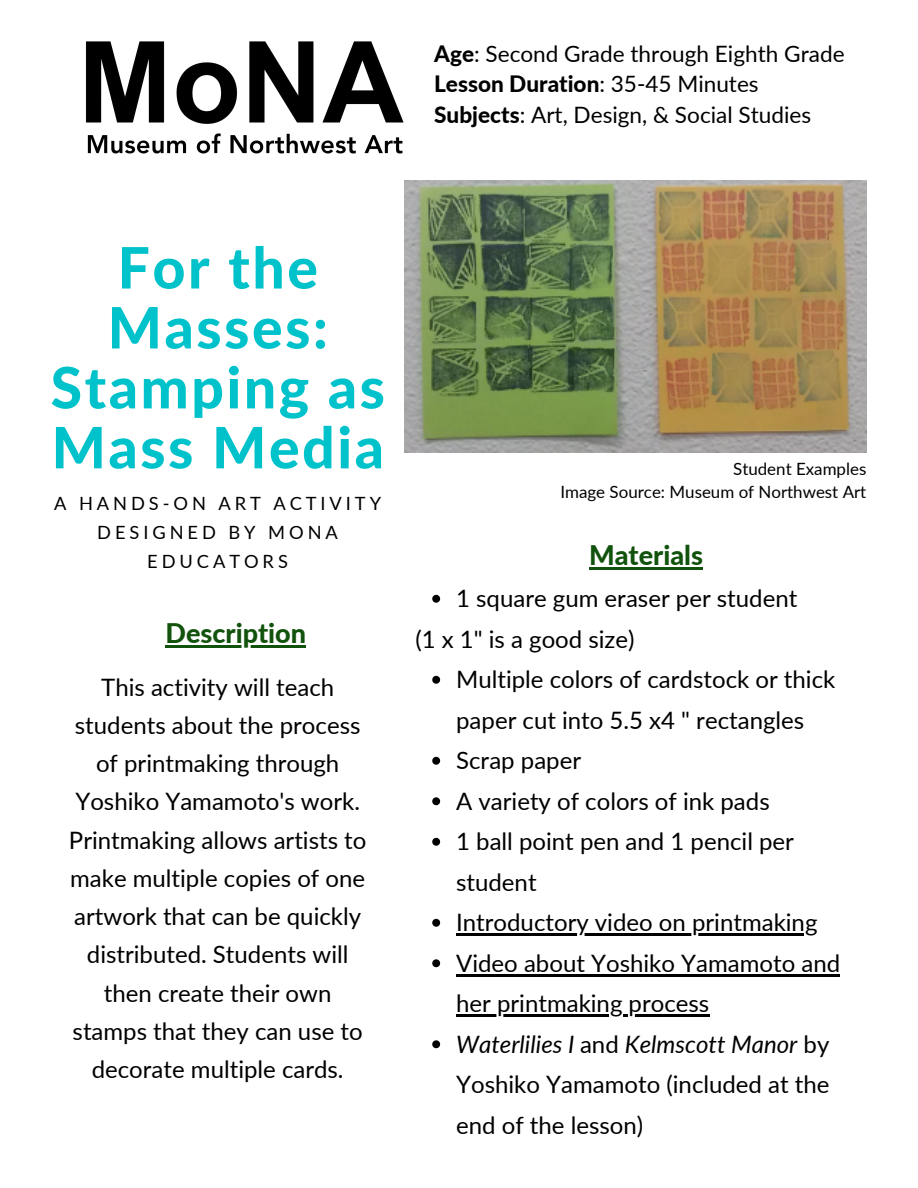
<style>
.page{position:relative;width:918px;height:1188px;background:#fff}
.page>*{position:absolute;margin:0;border:0;box-sizing:border-box;transform-origin:0 0}
.t1{font:800 57.15px/60px "Lato";letter-spacing:.045em;color:#00c2cb;text-align:center}
.t2{font:800 27px "Lato";color:#11520c}
.t3{font:24px/38.2px "Lato";color:#000}
.t4{font:22.5px "Lato";color:#000}
.t5{font:800 22.5px "Lato";color:#000}
.t6{font:18.3px/29.1px "Lato";letter-spacing:.215em;color:#000;text-align:center}
.t7{font:16.95px "Lato";color:#000}
.s1{font-weight:800}
.s2{font-weight:400}
.s3{font-style:italic}
</style>
<div class="page">
<img style="left:85px;top:41px;width:319px;height:113px">
<svg style="left:432px;top:595px;width:8px;height:8px"></svg>
<svg style="left:432px;top:676px;width:8px;height:8px"></svg>
<svg style="left:432px;top:757px;width:8px;height:8px"></svg>
<svg style="left:432px;top:797px;width:8px;height:8px"></svg>
<svg style="left:432px;top:838px;width:8px;height:8px"></svg>
<svg style="left:432px;top:919px;width:8px;height:8px"></svg>
<hr style="left:456px;top:933px;width:361px;height:3px;background:#000">
<svg style="left:432px;top:959px;width:8px;height:8px"></svg>
<hr style="left:456px;top:974px;width:384px;height:2px;background:#000">
<hr style="left:456px;top:1014px;width:253px;height:3px;background:#000">
<svg style="left:432px;top:1040px;width:8px;height:8px"></svg>
<img style="left:404px;top:181px;width:463px;height:271px">
<hr style="left:165px;top:645px;width:141px;height:2px;background:#11520c">
<hr style="left:589px;top:568px;width:114px;height:2px;background:#11520c">
<p class="t4" style="left:434px;top:39px;width:412px"><span class="s1">Age</span>: Second Grade through Eighth Grade</p>
<p class="t5" style="left:434px;top:70px;width:326px">Lesson Duration<span class="s2">: 35-45 Minutes</span></p>
<p class="t4" style="left:434px;top:101px;width:379px"><span class="s1">Subjects</span>: Art, Design, &amp; Social Studies</p>
<p class="t1" style="left:51px;top:236px;width:336px">For the<br>Masses:<br>Stamping as<br>Mass Media</p>
<p class="t6" style="left:54px;top:489px;width:328px">A HANDS-ON ART ACTIVITY<br>DESIGNED BY MONA<br>EDUCATORS</p>
<p class="t2" style="left:165px;top:616px;width:142px">Description</p>
<p class="t3" style="left:69px;top:667px;width:299px;text-align:center">This activity will teach students about the process of printmaking through<br>Yoshiko Yamamoto's work.<br>Printmaking allows artists to make multiple copies of one artwork that can be quickly distributed. Students will then create their own stamps that they can use to decorate multiple cards.</p>
<p class="t7" style="left:733px;top:458px;width:135px">Student Examples</p>
<p class="t7" style="left:560px;top:482px;width:307px">Image Source: Museum of Northwest Art</p>
<p class="t2" style="left:589px;top:539px;width:115px">Materials</p>
<p class="t3" style="left:456px;top:579px;width:343px">1 square gum eraser per student</p>
<p class="t3" style="left:415px;top:619px;width:221px">(1 x 1" is a good size)</p>
<p class="t3" style="left:456px;top:659px;width:381px;line-height:40.5px">Multiple colors of cardstock or thick paper cut into 5.5 x4 " rectangles</p>
<p class="t3" style="left:456px;top:741px;width:126px">Scrap paper</p>
<p class="t3" style="left:456px;top:781px;width:315px">A variety of colors of ink pads</p>
<p class="t3" style="left:456px;top:821px;width:339px;line-height:40.5px">1 ball point pen and 1 pencil per student</p>
<p class="t3" style="left:456px;top:903px;width:363px">Introductory video on printmaking</p>
<p class="t3" style="left:456px;top:942px;width:385px;line-height:40.5px">Video about Yoshiko Yamamoto and her printmaking process</p>
<p class="t3" style="left:456px;top:1023px;width:375px;line-height:40.5px;text-align:justify"><span class="s3">Waterlilies I</span> and <span class="s3">Kelmscott Manor</span> by Yoshiko Yamamoto (included at the end of the lesson)</p>
</div>
